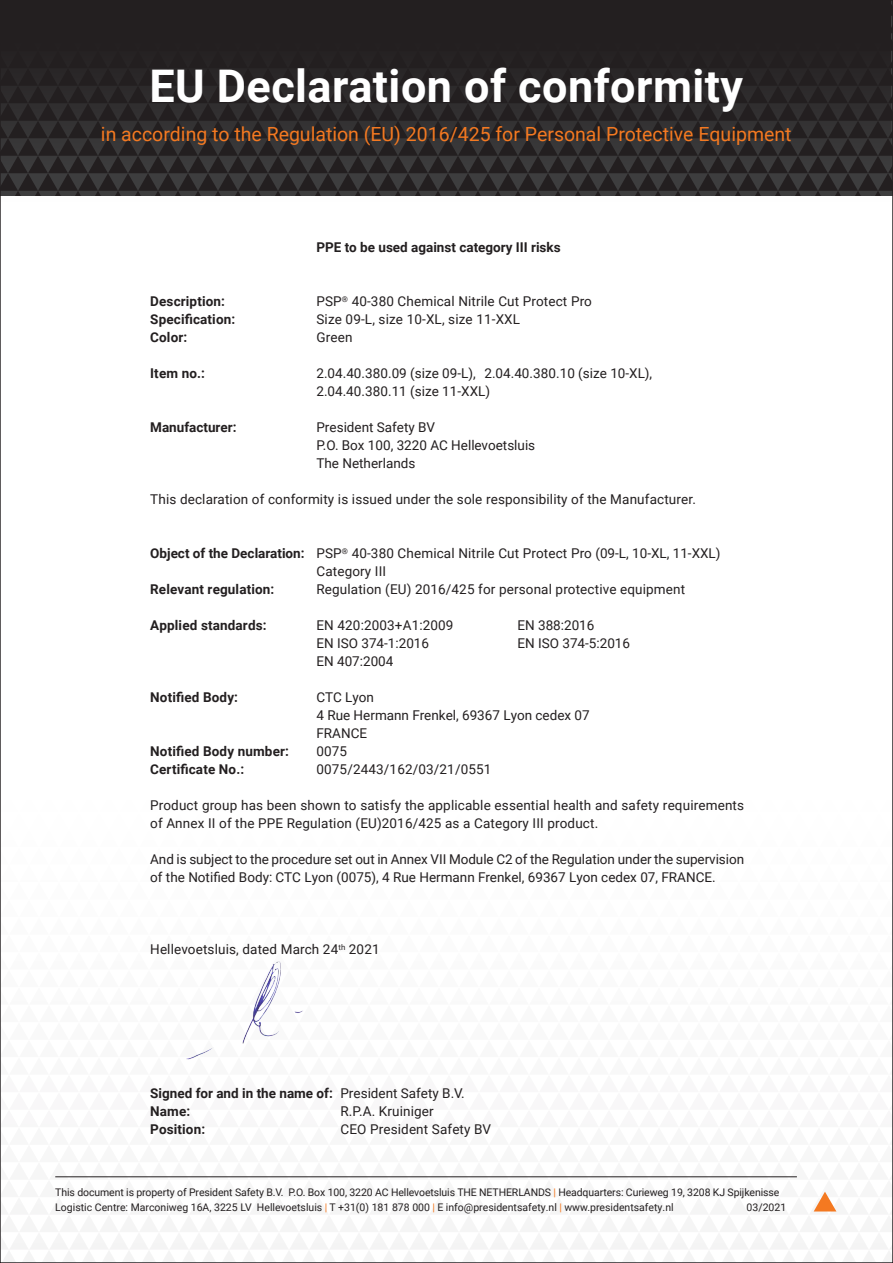
<style>
.page{position:relative;width:893px;height:1263px;background:#fff}
.page>*{position:absolute;margin:0;border:0;box-sizing:border-box;transform-origin:0 0}
.t1{font:700 45px "Roboto";letter-spacing:.01em;color:#fff}
.t2{font:19.5px "Roboto";color:#f47921}
.t3{font:13.5px/18px "Roboto";letter-spacing:.01em;color:#231f20}
.t4{font:700 13.5px/18px "Roboto";letter-spacing:.01em;color:#231f20}
.t5{font:10.5px/15.3px "Roboto";letter-spacing:-.01em;color:#231f20}
.s1{font-weight:700}
.s2{font-weight:400}
.s3{color:#f47921}
</style>
<div class="page">
<svg style="left:2px;top:1177px;width:889px;height:84px"></svg>
<svg style="left:2px;top:2px;width:889px;height:194px;background:#282526"></svg>
<img style="left:186px;top:961px;width:117px;height:99px">
<svg style="left:814px;top:1192px;width:22px;height:19px"></svg>
<hr style="left:55px;top:1176px;width:742px;height:1px;background:#231f20">
<h1 class="t1" style="left:149px;top:54px;width:595px">EU Declaration of conformity</h1>
<h2 class="t2" style="left:101px;top:120px;width:692px">in according to the Regulation (EU) 2016/425 for Personal Protective Equipment</h2>
<p class="t4" style="left:316px;top:238px;width:246px">PPE to be used against category III risks</p>
<p class="t4" style="left:150px;top:292px;width:76px">Description:</p>
<p class="t3" style="left:316px;top:292px;width:277px">PSP<sup>®</sup> 40-380 Chemical Nitrile Cut Protect Pro</p>
<p class="t4" style="left:150px;top:310px;width:87px">Specification:</p>
<p class="t3" style="left:316px;top:310px;width:205px">Size 09-L, size 10-XL, size 11-XXL</p>
<p class="t4" style="left:150px;top:328px;width:39px">Color:</p>
<p class="t3" style="left:316px;top:328px;width:38px">Green</p>
<p class="t4" style="left:150px;top:364px;width:56px">Item no.:</p>
<p class="t3" style="left:316px;top:364px;width:337px">2.04.40.380.09 (size 09-L), 2.04.40.380.10 (size 10-XL),<br>2.04.40.380.11 (size 11-XXL)</p>
<p class="t4" style="left:150px;top:418px;width:88px">Manufacturer:</p>
<p class="t3" style="left:316px;top:418px;width:220px">President Safety BV<br>P.O. Box 100, 3220 AC Hellevoetsluis<br>The Netherlands</p>
<p class="t3" style="left:150px;top:490px;width:547px">This declaration of conformity is issued under the sole responsibility of the Manufacturer.</p>
<p class="t3" style="left:316px;top:544px;width:406px;text-indent:-166px"><span class="s1">Object of the Declaration:</span> PSP<sup>®</sup> 40-380 Chemical Nitrile Cut Protect Pro (09-L, 10-XL, 11-XXL)<br>Category III</p>
<p class="t4" style="left:150px;top:580px;width:126px">Relevant regulation:</p>
<p class="t3" style="left:316px;top:580px;width:370px">Regulation (EU) 2016/425 for personal protective equipment</p>
<p class="t4" style="left:150px;top:616px;width:118px">Applied standards:</p>
<p class="t3" style="left:316px;top:616px;width:139px">EN 420:2003+A1:2009</p>
<p class="t3" style="left:517px;top:616px;width:78px">EN 388:2016</p>
<p class="t3" style="left:316px;top:634px;width:114px">EN ISO 374-1:2016</p>
<p class="t3" style="left:517px;top:634px;width:114px">EN ISO 374-5:2016</p>
<p class="t3" style="left:316px;top:652px;width:79px">EN 407:2004</p>
<p class="t4" style="left:150px;top:688px;width:89px">Notified Body:</p>
<p class="t3" style="left:316px;top:688px;width:275px">CTC Lyon<br>4 Rue Hermann Frenkel, 69367 Lyon cedex 07<br>FRANCE</p>
<p class="t4" style="left:150px;top:742px;width:140px">Notified Body number:</p>
<p class="t3" style="left:316px;top:742px;width:32px">0075</p>
<p class="t4" style="left:150px;top:760px;width:96px">Certificate No.:</p>
<p class="t3" style="left:316px;top:760px;width:176px">0075/2443/162/03/21/0551</p>
<p class="t3" style="left:150px;top:796px;width:595px">Product group has been shown to satisfy the applicable essential health and safety requirements of Annex II of the PPE Regulation (EU)2016/425 as a Category III product.</p>
<p class="t3" style="left:150px;top:850px;width:595px">And is subject to the procedure set out in Annex VII Module C2 of the Regulation under the supervision of the Notified Body: CTC Lyon (0075), 4 Rue Hermann Frenkel, 69367 Lyon cedex 07, FRANCE.</p>
<p class="t3" style="left:150px;top:940px;width:231px">Hellevoetsluis, dated March 24<sup>th</sup> 2021</p>
<p class="t4" style="left:150px;top:1084px;width:316px">Signed for and in the name of: <span class="s2">President Safety B.V.<br></span>Name:</p>
<p class="t3" style="left:340px;top:1102px;width:95px">R.P.A. Kruiniger</p>
<p class="t4" style="left:150px;top:1120px;width:56px">Position:</p>
<p class="t3" style="left:340px;top:1120px;width:152px">CEO President Safety BV</p>
<p class="t5" style="left:55px;top:1184px;width:726px">This document is property of President Safety B.V. P.O. Box 100, 3220 AC Hellevoetsluis THE NETHERLANDS <span class="s3">|</span> Headquarters: Curieweg 19, 3208 KJ Spijkenisse<br>Logistic Centre: Marconiweg 16A, 3225 LV Hellevoetsluis <span class="s3">|</span> T +31(0) 181 878 000 <span class="s3">|</span> E info@presidentsafety.nl <span class="s3">|</span> www.presidentsafety.nl</p>
<p class="t5" style="left:747px;top:1199px;width:41px">03/2021</p>
</div>
